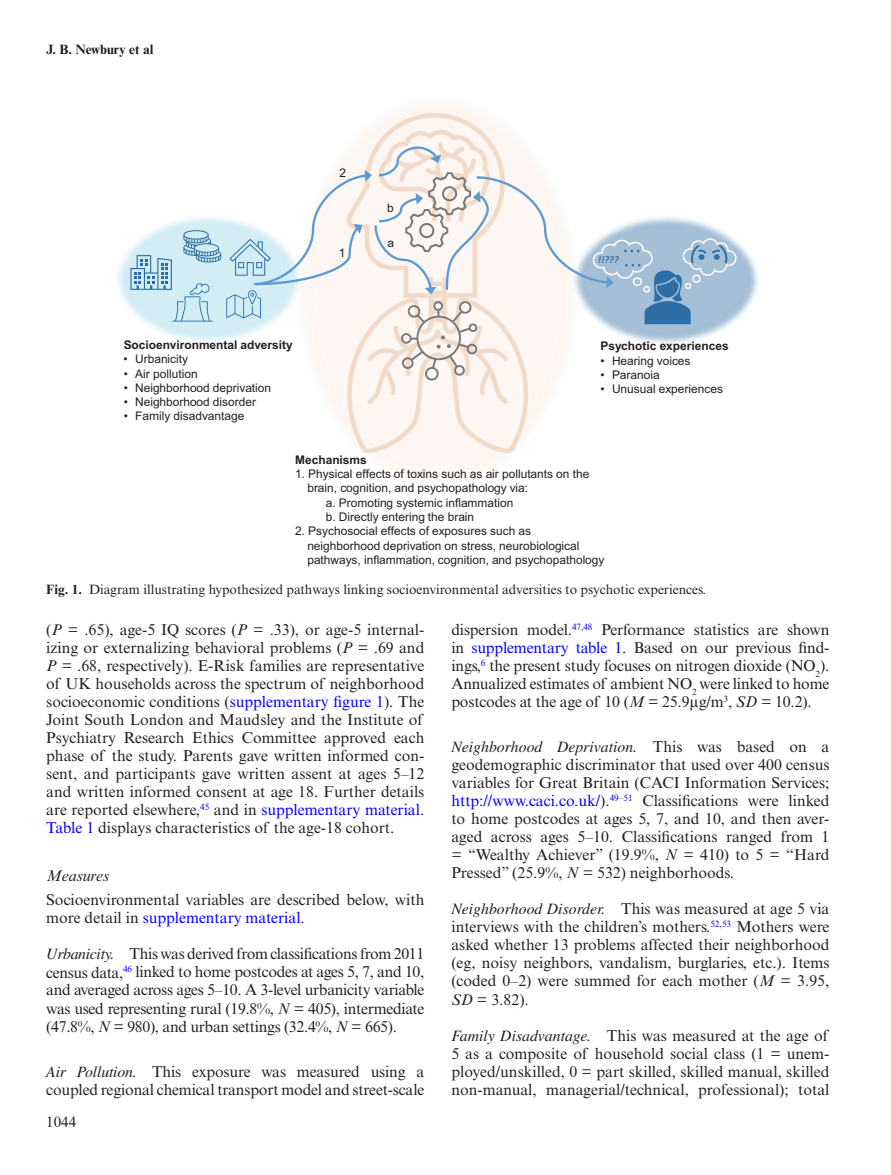
<style>
.page{position:relative;width:891px;height:1175px;background:#fff}
.page>*{position:absolute;margin:0;border:0;box-sizing:border-box;transform-origin:0 0}
.t1{font:15.75px/18px "Times New Roman MT Std";color:#231f20;text-align:justify}
.t2{font:italic 15.75px "Times LT Std";color:#231f20}
.t3{font:italic 15.75px "Times New Roman MT Std";color:#231f20}
.t4{font:15px "Times New Roman MT Std";color:#231f20}
.t5{font:13.5px "Times New Roman MT Std";color:#231f20}
.t6{font:700 13.5px "Times New Roman MT Std";color:#231f20}
.t7{font:12px/14.2px "Arial";color:#231f20}
.t8{font:700 12px "Arial";color:#231f20}
.t9{font:italic 700 10.2px "Calibri";color:#2d6ea6}
.s1{font-weight:700}
.s2{font-style:italic}
.s3{color:#00f}
.s4{font-family:"Times LT Std";font-style:italic}
.s5{font-family:"Gandhari Unicode"}
.s6{font-family:"Times New Roman MT Std";font-style:normal}
</style>
<div class="page">
<img style="left:118px;top:102px;width:640px;height:380px">
<svg style="left:130px;top:113px;width:484px;height:340px"></svg>
<svg style="left:644px;top:270px;width:47px;height:54px;background:#5c8eb9"></svg>
<p class="t6" style="left:46px;top:41px;width:109px">J. B. Newbury et al</p>
<p class="t8" style="left:124px;top:337px;width:171px">Socioenvironmental adversity</p>
<p class="t7" style="left:124px;top:352px;width:66px">• Urbanicity</p>
<p class="t7" style="left:124px;top:366px;width:75px">• Air pollution</p>
<p class="t7" style="left:124px;top:380px;width:149px">• Neighborhood deprivation</p>
<p class="t7" style="left:124px;top:395px;width:134px">• Neighborhood disorder</p>
<p class="t7" style="left:124px;top:409px;width:122px">• Family disadvantage</p>
<p class="t7" style="left:339px;top:166px;width:8px">2</p>
<p class="t7" style="left:339px;top:246px;width:8px">1</p>
<p class="t7" style="left:387px;top:201px;width:8px">b</p>
<p class="t7" style="left:387px;top:236px;width:8px">a</p>
<p class="t9" style="left:598px;top:252px;width:22px">!!???</p>
<p class="t8" style="left:600px;top:338px;width:130px">Psychotic experiences</p>
<p class="t7" style="left:600px;top:353px;width:92px">• Hearing voices</p>
<p class="t7" style="left:600px;top:367px;width:61px">• Paranoia</p>
<p class="t7" style="left:600px;top:382px;width:124px">• Unusual experiences</p>
<p class="t8" style="left:295px;top:452px;width:73px">Mechanisms</p>
<p class="t7" style="left:295px;top:467px;width:296px">1. Physical effects of toxins such as air pollutants on the</p>
<p class="t7" style="left:307px;top:481px;width:222px">brain, cognition, and psychopathology via:</p>
<p class="t7" style="left:326px;top:495px;width:189px">a. Promoting systemic inflammation</p>
<p class="t7" style="left:326px;top:509px;width:150px">b. Directly entering the brain</p>
<p class="t7" style="left:307px;top:524px;width:299px;text-indent:-12px">2. Psychosocial effects of exposures such as neighborhood deprivation on stress, neurobiological pathways, inflammation, cognition, and psychopathology</p>
<p class="t5" style="left:46px;top:581px;width:661px"><span class="s1">Fig. 1.</span> Diagram illustrating hypothesized pathways linking socioenvironmental adversities to psychotic experiences.</p>
<p class="t1" style="left:46px;top:621px;width:380px">(<span class="s2">P</span> = .65), age-5 IQ scores (<span class="s2">P</span> = .33), or age-5 internal&shy;izing or externalizing behavioral problems (<span class="s2">P</span> = .69 and <span class="s2">P</span> = .68, respectively). E-Risk families are representative of UK households across the spectrum of neighborhood socioeconomic conditions (<span class="s3">supplementary figure 1</span>). The Joint South London and Maudsley and the Institute of Psychiatry Research Ethics Committee approved each phase of the study. Parents gave written informed con&shy;sent, and participants gave written assent at ages 5–12 and written informed consent at age 18. Further details are reported elsewhere,<sup>45</sup> and in <span class="s3">supplementary material.<br>Table 1</span> displays characteristics of the age-18 cohort.</p>
<p class="t3" style="left:46px;top:867px;width:64px">Measures</p>
<p class="t1" style="left:46px;top:891px;width:380px">Socioenvironmental variables are described below, with more detail in <span class="s3">supplementary material</span>.</p>
<p class="t1" style="left:46px;top:945px;width:380px"><span class="s4">Urbanicity.</span> This was derived from classifications from 2011 census data,<sup>46</sup> linked to home postcodes at ages 5, 7, and 10, and averaged across ages 5–10. A 3-level urbanicity variable was used representing rural (19.8%, <span class="s2">N</span> = 405), intermediate (47.8%, <span class="s2">N</span> = 980), and urban settings (32.4%, <span class="s2">N</span> = 665).</p>
<p class="t1" style="left:46px;top:1062px;width:380px"><span class="s4">Air Pollution.</span> This exposure was measured using a coupled regional chemical transport model and street-scale</p>
<p class="t4" style="left:46px;top:1113px;width:32px">1044</p>
<p class="t1" style="left:451px;top:621px;width:380px">dispersion model.<sup>47</sup><sup>,</sup><sup>48</sup> Performance statistics are shown in <span class="s3">supplementary table 1</span>. Based on our previous find&shy;ings,<sup>6</sup> the present study focuses on nitrogen dioxide (NO<sub>2</sub>).<br>Annualized estimates of ambient NO<sub>2</sub> were linked to home postcodes at the age of 10 (<span class="s2">M</span> = 25.9<span class="s5">μ</span>g/m<sup>3</sup>, <span class="s2">SD</span> = 10.2).</p>
<p class="t2" style="left:451px;top:738px;width:380px">Neighborhood Deprivation. <span class="s6">This was based on a</span></p>
<p class="t1" style="left:451px;top:756px;width:380px">geodemographic discriminator that used over 400 census variables for Great Britain (CACI Information Services; <span class="s3">http://www.caci.co.uk/</span>).<sup>49</sup><sup>–</sup><sup>51</sup> Classifications were linked to home postcodes at ages 5, 7, and 10, and then aver&shy;aged across ages 5–10. Classifications ranged from 1 = “Wealthy Achiever” (19.9%, <span class="s2">N</span> = 410) to 5 = “Hard Pressed” (25.9%, <span class="s2">N</span> = 532) neighborhoods.</p>
<p class="t1" style="left:451px;top:900px;width:380px"><span class="s4">Neighborhood Disorder.</span> This was measured at age 5 via interviews with the children’s mothers.<sup>52</sup><sup>,</sup><sup>53</sup> Mothers were asked whether 13 problems affected their neighborhood (eg, noisy neighbors, vandalism, burglaries, etc.). Items (coded 0–2) were summed for each mother (<span class="s2">M</span> = 3.95, <span class="s2">SD</span> = 3.82).</p>
<p class="t1" style="left:451px;top:1026px;width:380px"><span class="s4">Family Disadvantage.</span> This was measured at the age of 5 as a composite of household social class (1 = unem&shy;ployed/unskilled, 0 = part skilled, skilled manual, skilled non-manual, managerial/technical, professional); total</p>
</div>
